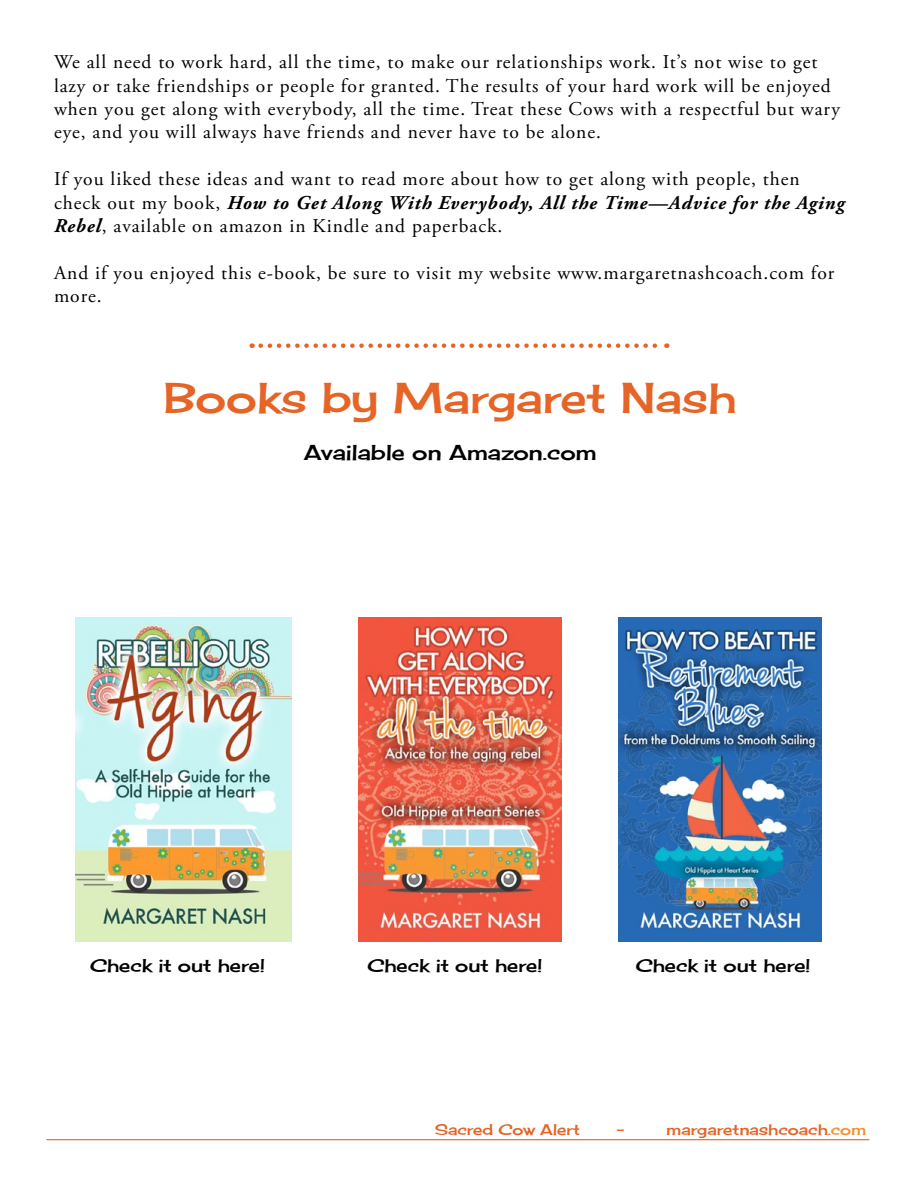
<style>
.page{position:relative;width:918px;height:1188px;background:#fff}
.page>*{position:absolute;margin:0;border:0;box-sizing:border-box;transform-origin:0 0}
.t1{font:42px "Cherry Cream Soda";color:#e56426}
.t2{font:21px "Cherry Cream Soda";color:#000}
.t3{font:19.5px/23.4px "Adobe Garamond Pro";letter-spacing:.05em;color:#000}
.t4{font:18px "Cherry Cream Soda";color:#000}
.t5{font:15px "Cherry Cream Soda";color:#e56426}
.s1{font-weight:700;font-style:italic}
.s2{color:#f78f31}
</style>
<div class="page">
<hr style="left:46px;top:1139px;width:823px;height:1px;background:#e56426">
<svg style="left:261px;top:343px;width:406px;height:5px"></svg>
<img style="left:358px;top:618px;width:203px;height:324px">
<img style="left:75px;top:618px;width:217px;height:324px">
<img style="left:619px;top:618px;width:203px;height:324px">
<p class="t3" style="left:54px;top:51px;width:787px">We all need to work hard, all the time, to make our relationships work. It’s not wise to get lazy or take friendships or people for granted. The results of your hard work will be enjoyed when you get along with everybody, all the time. Treat these Cows with a respectful but wary eye, and you will always have friends and never have to be alone.</p>
<p class="t3" style="left:54px;top:168px;width:792px">If you liked these ideas and want to read more about how to get along with people, then check out my book, <span class="s1">How to Get Along With Everybody, All the Time—Advice for the Aging<br>Rebel</span>, available on amazon in Kindle and paperback.</p>
<p class="t3" style="left:54px;top:262px;width:782px">And if you enjoyed this e-book, be sure to visit my website www.margaretnashcoach.com for more.</p>
<h1 class="t1" style="left:164px;top:372px;width:574px">Books by Margaret Nash</h1>
<p class="t2" style="left:304px;top:439px;width:294px">Available on Amazon.com</p>
<p class="t4" style="left:90px;top:954px;width:176px">Check it out here!</p>
<p class="t4" style="left:367px;top:954px;width:176px">Check it out here!</p>
<p class="t4" style="left:636px;top:954px;width:176px">Check it out here!</p>
<p class="t5" style="left:435px;top:1120px;width:147px">Sacred Cow Alert</p>
<p class="t5" style="left:617px;top:1120px;width:9px">-</p>
<p class="t5" style="left:666px;top:1120px;width:202px">margaretnashcoach.<span class="s2">com</span></p>
</div>
